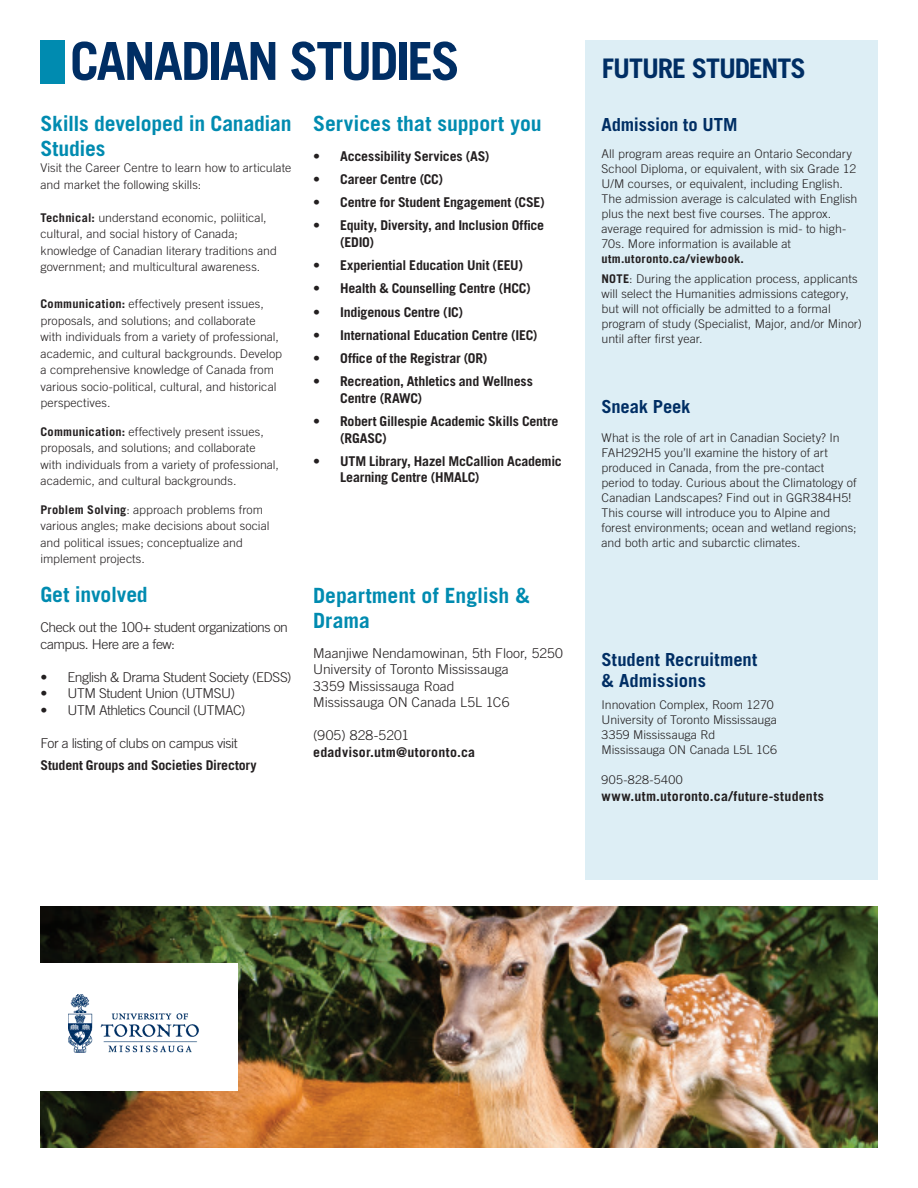
<style>
.page{position:relative;width:918px;height:1188px;background:#fff}
.page>*{position:absolute;margin:0;border:0;box-sizing:border-box;transform-origin:0 0}
.t1{font:700 52.5px "Trade Gothic LT Std";letter-spacing:-.045em;color:#002e64}
.t2{font:700 27px "Trade Gothic LT Std";letter-spacing:-.04em;color:#002e64}
.t3{font:700 21px/25.2px "Trade Gothic LT Std";letter-spacing:-.005em;color:#008bb0}
.t4{font:700 18px/21.6px "Trade Gothic LT Std";letter-spacing:-.005em;color:#002e64}
.t5{font:700 13.5px/16.5px "Trade Gothic LT Std";letter-spacing:-.015em;color:#231f20}
.t6{font:300 13.5px/16.5px "Trade Gothic LT Std";letter-spacing:-.025em;color:#231f20}
.t7{font:300 13.5px/16.5px "Trade Gothic LT Std";color:#231f20}
.t8{font:700 13.5px "Trade Gothic LT Std";letter-spacing:.025em;color:#231f20}
.t9{font:700 13.5px "Trade Gothic LT Std";letter-spacing:.02em;color:#231f20}
.t10{font:300 13.5px "Trade Gothic LT Std";letter-spacing:.015em;color:#231f20}
.t11{font:300 12px/15px "Trade Gothic LT Std";letter-spacing:.005em;color:#231f20}
.t12{font:300 12px "Trade Gothic LT Std";letter-spacing:.035em;color:#231f20}
.s1{font-weight:700}
.s2{font-weight:300}
</style>
<div class="page">
<div style="left:585px;top:40px;width:293px;height:840px;background:#ddeef5"></div>
<div style="left:40px;top:40px;width:25px;height:44px;background:#008bb0"></div>
<img style="left:40px;top:906px;width:838px;height:242px">
<div style="left:37px;top:963px;width:201px;height:128px;background:#fff"></div>
<img style="left:69px;top:995px;width:130px;height:57px">
<h1 class="t1" style="left:70px;top:29px;width:392px">CANADIAN STUDIES</h1>
<h3 class="t3" style="left:40px;top:110px;width:253px">Skills developed in Canadian<br>Studies</h3>
<p class="t11" style="left:40px;top:160px;width:252px;line-height:16.5px">Visit the Career Centre to learn how to articulate and market the following skills:</p>
<p class="t11" style="left:40px;top:209px;width:238px;line-height:16.5px"><span class="s1">Technical:</span> understand economic, poliitical, cultural, and social history of Canada; knowledge of Canadian literary traditions and government; and multicultural awareness.</p>
<p class="t11" style="left:40px;top:296px;width:243px;line-height:16.5px"><span class="s1">Communication:</span> effectively present issues, proposals, and solutions; and collaborate<br>with individuals from a variety of professional, academic, and cultural backgrounds. Develop a comprehensive knowledge of Canada from various socio-political, cultural, and historical perspectives.</p>
<p class="t11" style="left:40px;top:423px;width:240px;line-height:16.5px"><span class="s1">Communication:</span> effectively present issues, proposals, and solutions; and collaborate with individuals from a variety of professional, academic, and cultural backgrounds.</p>
<p class="t11" style="left:40px;top:501px;width:231px;line-height:16.5px"><span class="s1">Problem Solving</span>: approach problems from various angles; make decisions about social and political issues; conceptualize and implement projects.</p>
<h3 class="t3" style="left:40px;top:582px;width:109px">Get involved</h3>
<p class="t6" style="left:40px;top:619px;width:249px">Check out the 100+ student organizations on campus. Here are a few:</p>
<p class="t6" style="left:40px;top:668px;width:253px">• English &amp; Drama Student Society (EDSS)</p>
<p class="t6" style="left:40px;top:685px;width:196px">• UTM Student Union (UTMSU)</p>
<p class="t6" style="left:40px;top:701px;width:206px">• UTM Athletics Council (UTMAC)</p>
<p class="t6" style="left:41px;top:734px;width:199px">For a listing of clubs on campus visit</p>
<p class="t5" style="left:41px;top:757px;width:218px">Student Groups and Societies Directory</p>
<h3 class="t3" style="left:313px;top:110px;width:230px">Services that support you</h3>
<p class="t5" style="left:313px;top:147px;width:178px"><span class="s2">•</span> Accessibility Services (AS)</p>
<p class="t5" style="left:313px;top:171px;width:131px"><span class="s2">•</span> Career Centre (CC)</p>
<p class="t5" style="left:313px;top:194px;width:233px"><span class="s2">•</span> Centre for Student Engagement (CSE)</p>
<p class="t5" style="left:340px;top:217px;width:205px;text-indent:-27px">• Equity, Diversity, and Inclusion Office (EDIO)</p>
<p class="t5" style="left:313px;top:257px;width:212px"><span class="s2">•</span> Experiential Education Unit (EEU)</p>
<p class="t5" style="left:313px;top:280px;width:219px"><span class="s2">•</span> Health &amp; Counselling Centre (HCC)</p>
<p class="t5" style="left:313px;top:303px;width:151px"><span class="s2">•</span> Indigenous Centre (IC)</p>
<p class="t5" style="left:313px;top:327px;width:226px"><span class="s2">•</span> International Education Centre (IEC)</p>
<p class="t5" style="left:313px;top:350px;width:176px"><span class="s2">•</span> Office of the Registrar (OR)</p>
<p class="t5" style="left:340px;top:373px;width:194px;text-indent:-27px"><span class="s2">•</span> Recreation, Athletics and Wellness<br>Centre (RAWC)</p>
<p class="t5" style="left:340px;top:413px;width:220px;text-indent:-27px"><span class="s2">•</span> Robert Gillespie Academic Skills Centre (RGASC)</p>
<p class="t5" style="left:340px;top:453px;width:223px;text-indent:-27px"><span class="s2">•</span> UTM Library, Hazel McCallion Academic<br>Learning Centre (HMALC)</p>
<h3 class="t3" style="left:313px;top:582px;width:218px">Department of English &amp;<br>Drama</h3>
<p class="t7" style="left:313px;top:645px;width:251px">Maanjiwe Nendamowinan, 5th Floor, 5250<br>University of Toronto Mississauga<br>3359 Mississauga Road<br>Mississauga ON Canada L5L 1C6</p>
<p class="t10" style="left:313px;top:728px;width:98px">(905) 828-5201</p>
<p class="t9" style="left:313px;top:744px;width:164px">edadvisor.utm@utoronto.ca</p>
<h2 class="t2" style="left:602px;top:52px;width:205px">FUTURE STUDENTS</h2>
<h3 class="t4" style="left:602px;top:113px;width:137px">Admission to UTM</h3>
<p class="t11" style="left:602px;top:146px;width:257px">All program areas require an Ontario Secondary School Diploma, or equivalent, with six Grade 12<br>U/M courses, or equivalent, including English.<br>The admission average is calculated with English plus the next best five courses. The approx. average required for admission is mid- to high-70s. More information is available at</p>
<p class="t11" style="left:602px;top:248px;width:258px;line-height:20.4px"><span class="s1">utm.utoronto.ca/viewbook.<br>NOTE</span>: During the application process, applicants</p>
<p class="t11" style="left:602px;top:286px;width:262px">will select the Humanities admissions category, but will not officially be admitted to a formal program of study (Specialist, Major, and/or Minor) until after first year.</p>
<h3 class="t4" style="left:602px;top:396px;width:90px">Sneak Peek</h3>
<p class="t11" style="left:602px;top:430px;width:257px">What is the role of art in Canadian Society? In FAH292H5 you’ll examine the history of art produced in Canada, from the pre-contact period to today. Curious about the Climatology of Canadian Landscapes? Find out in GGR384H5!<br>This course will introduce you to Alpine and forest environments; ocean and wetland regions; and both artic and subarctic climates.</p>
<h3 class="t4" style="left:602px;top:648px;width:157px">Student Recruitment &amp; Admissions</h3>
<p class="t11" style="left:602px;top:697px;width:177px">Innovation Complex, Room 1270<br>University of Toronto Mississauga<br>3359 Mississauga Rd<br>Mississauga ON Canada L5L 1C6</p>
<p class="t12" style="left:602px;top:773px;width:83px">905-828-5400</p>
<p class="t8" style="left:602px;top:788px;width:224px">www.utm.utoronto.ca/future-students</p>
</div>
